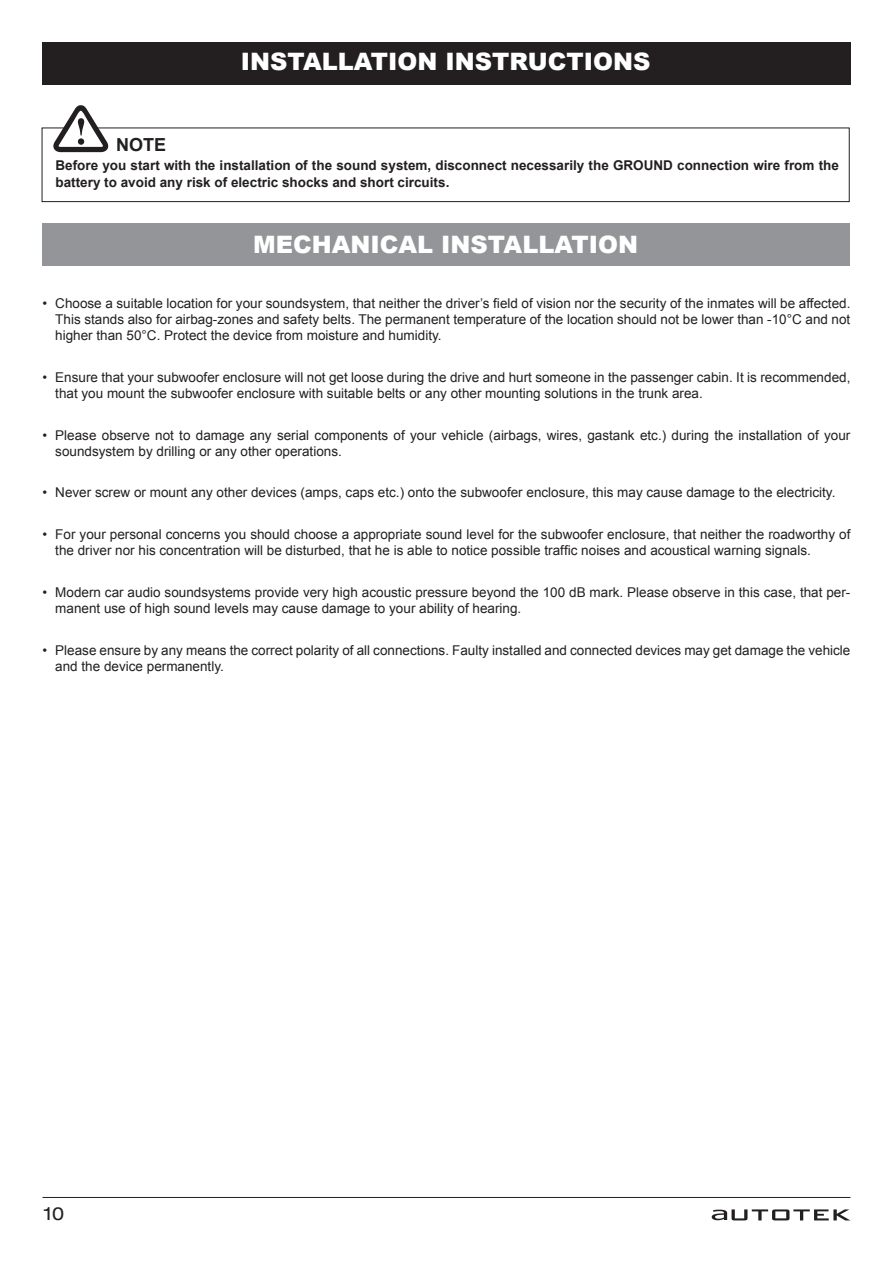
<style>
.page{position:relative;width:893px;height:1263px;background:#fff}
.page>*{position:absolute;margin:0;border:0;box-sizing:border-box;transform-origin:0 0}
.t1{font:900 24px "Arial";color:#fff}
.t2{font:700 18px "Arial";color:#231f20}
.t3{font:expanded 18px "Helvetica Neue";color:#231f20}
.t4{font:13.5px/16.2px "Arial";color:#231f20}
.t5{font:700 13.5px/16.2px "Arial";color:#231f20}
</style>
<div class="page">
<hr style="left:43px;top:1197px;width:807px;height:1px;background:#231f20">
<div style="left:42px;top:43px;width:808px;height:42px;background:#231f20"></div>
<svg style="left:712px;top:1209px;width:138px;height:11px"></svg>
<div style="left:42px;top:223px;width:808px;height:43px;background:#939598"></div>
<div style="left:42px;top:128px;width:808px;height:74px;border:1px solid #231f20"></div>
<svg style="left:51px;top:105px;width:59px;height:47px"></svg>
<h2 class="t2" style="left:116px;top:133px;width:52px">NOTE</h2>
<h1 class="t1" style="left:241px;top:48px;width:411px">INSTALLATION INSTRUCTIONS</h1>
<p class="t5" style="left:55px;top:158px;width:785px">Before you start with the installation of the sound system, disconnect necessarily the GROUND connection wire from the battery to avoid any risk of electric shocks and short circuits.</p>
<h1 class="t1" style="left:253px;top:231px;width:386px">MECHANICAL INSTALLATION</h1>
<p class="t4" style="left:55px;top:295px;width:797px;text-align:justify;text-indent:-13px">• Choose a suitable location for your soundsystem, that neither the driver’s field of vision nor the security of the inmates will be affected.<br>This stands also for airbag-zones and safety belts. The permanent temperature of the location should not be lower than -10°C and not higher than 50°C. Protect the device from moisture and humidity.</p>
<p class="t4" style="left:55px;top:369px;width:797px;text-indent:-13px">• Ensure that your subwoofer enclosure will not get loose during the drive and hurt someone in the passenger cabin. It is recommended, that you mount the subwoofer enclosure with suitable belts or any other mounting solutions in the trunk area.</p>
<p class="t4" style="left:55px;top:427px;width:797px;text-indent:-13px">• Please observe not to damage any serial components of your vehicle (airbags, wires, gastank etc.) during the installation of your soundsystem by drilling or any other operations.</p>
<p class="t4" style="left:43px;top:485px;width:794px">• Never screw or mount any other devices (amps, caps etc.) onto the subwoofer enclosure, this may cause damage to the electricity.</p>
<p class="t4" style="left:55px;top:526px;width:797px;text-indent:-13px">• For your personal concerns you should choose a appropriate sound level for the subwoofer enclosure, that neither the roadworthy of the driver nor his concentration will be disturbed, that he is able to notice possible traffic noises and acoustical warning signals.</p>
<p class="t4" style="left:55px;top:584px;width:797px;text-indent:-13px">• Modern car audio soundsystems provide very high acoustic pressure beyond the 100 dB mark. Please observe in this case, that per&shy;manent use of high sound levels may cause damage to your ability of hearing.</p>
<p class="t4" style="left:55px;top:642px;width:797px;text-indent:-13px">• Please ensure by any means the correct polarity of all connections. Faulty installed and connected devices may get damage the vehicle and the device permanently.</p>
<h2 class="t3" style="left:44px;top:1202px;width:22px">10</h2>
</div>
